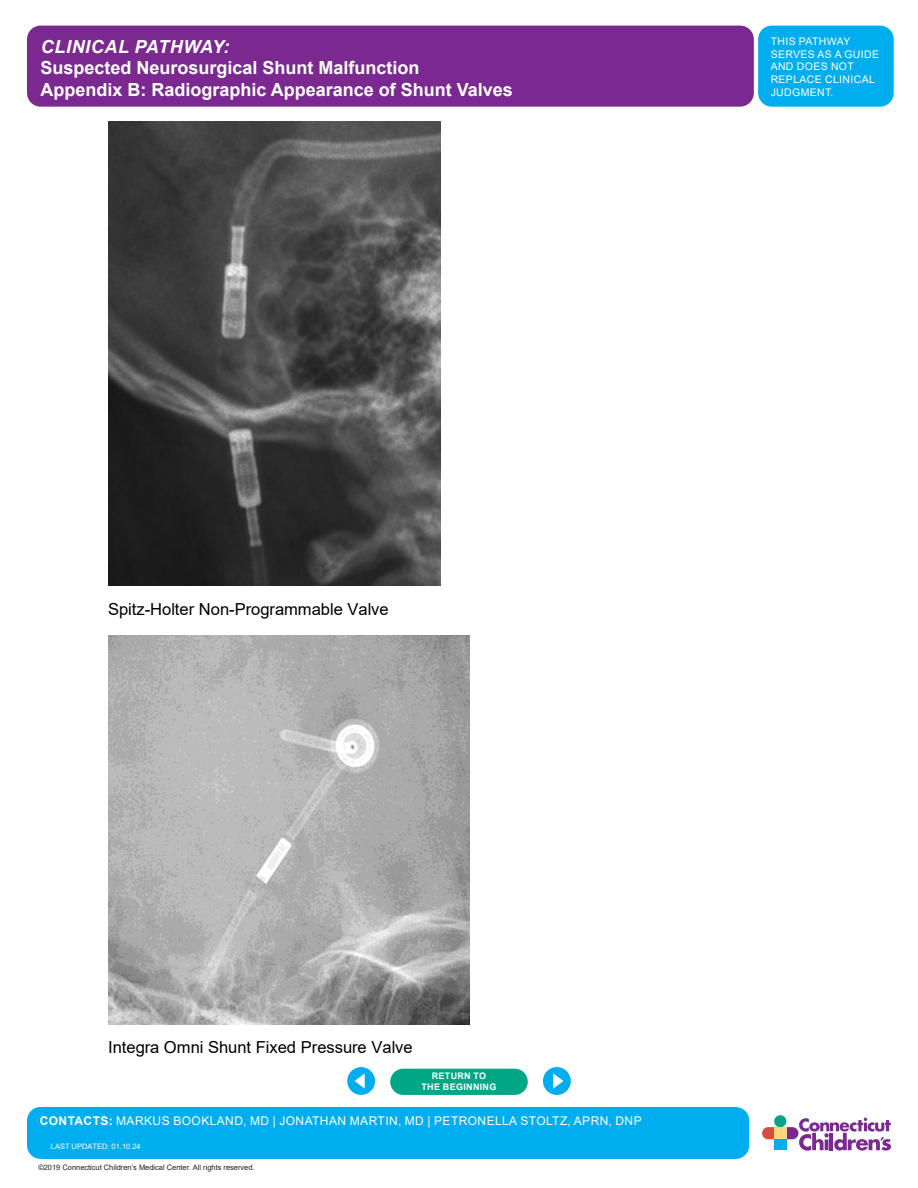
<style>
.page{position:relative;width:918px;height:1188px;background:#fff}
.page>*{position:absolute;margin:0;border:0;box-sizing:border-box;transform-origin:0 0}
.t1{font:700 18px "Arial";color:#fff}
.t2{font:italic 700 18px "Arial";letter-spacing:.035em;color:#fff}
.t3{font:16.5px "Arial";color:#000}
.t4{font:12px "Arial";letter-spacing:.035em;color:#fff}
.t5{font:10.5px/12.6px "Arial";letter-spacing:.035em;color:#fff}
.t6{font:700 9px "Arial";letter-spacing:.035em;color:#fff}
.t7{font:7.5px "Arial";letter-spacing:-.005em;color:#231f20}
.t8{font:7.5px "Arial";color:#fff}
.s1{font-weight:700}
.s2{font-style:inherit}
</style>
<div class="page">
<img style="left:108px;top:122px;width:332px;height:464px">
<svg style="left:762px;top:1115px;width:129px;height:36px"></svg>
<div style="left:774px;top:1127px;width:12px;height:12px;background:#fed77d"></div>
<div style="left:774px;top:1139px;width:12px;height:11px;background:#00aeef"></div>
<div style="left:27px;top:26px;width:727px;height:81px;background:#7b2991;border-radius:14px"></div>
<div style="left:758px;top:26px;width:136px;height:81px;background:#00aeef;border-radius:14px"></div>
<div style="left:27px;top:1107px;width:722px;height:52px;background:#00aeef;border-radius:14px"></div>
<div style="left:390px;top:1069px;width:138px;height:26px;background:#00a786;border-radius:13px"></div>
<div style="left:347px;top:1067px;width:28px;height:28px;background:#00aeef;border-radius:50%"></div>
<div style="left:543px;top:1067px;width:28px;height:28px;background:#00aeef;border-radius:50%"></div>
<svg style="left:553px;top:1073px;width:10px;height:16px"></svg>
<svg style="left:355px;top:1073px;width:10px;height:16px"></svg>
<img style="left:108px;top:636px;width:361px;height:388px">
<p class="t2" style="left:41px;top:34px;width:190px">CLINICAL PATHWAY:</p>
<p class="t1" style="left:40px;top:55px;width:381px">Suspected Neurosurgical Shunt Malfunction</p>
<p class="t1" style="left:40px;top:77px;width:474px">Appendix B: Radiographic Appearance of Shunt Valves</p>
<p class="t5" style="left:771px;top:35px;width:110px">THIS PATHWAY<br>SERVES AS A GUIDE<br>AND DOES NOT<br>REPLACE CLINICAL<br>JUDGMENT.</p>
<p class="t3" style="left:108px;top:597px;width:282px">Spitz-Holter Non-Programmable Valve</p>
<p class="t3" style="left:108px;top:1036px;width:306px">Integra Omni Shunt Fixed Pressure Valve</p>
<p class="t6" style="left:432px;top:1070px;width:56px">RETURN TO</p>
<p class="t6" style="left:422px;top:1080px;width:76px">THE BEGINNING</p>
<p class="t4" style="left:40px;top:1112px;width:603px"><span class="s1">CONTACTS:</span> MARKUS BOOKLAND, MD | JONATHAN MARTIN, MD | PETRONELLA STOLTZ, APRN, DNP</p>
<p class="t8" style="left:51px;top:1142px;width:91px">LAST UPDATED: 0<span class="s2">1</span>.<span class="s2">10</span>.2<span class="s2">4</span></p>
<p class="t7" style="left:38px;top:1162px;width:218px">©2019 Connecticut Children’s Medical Center. All rights reserved.</p>
</div>
